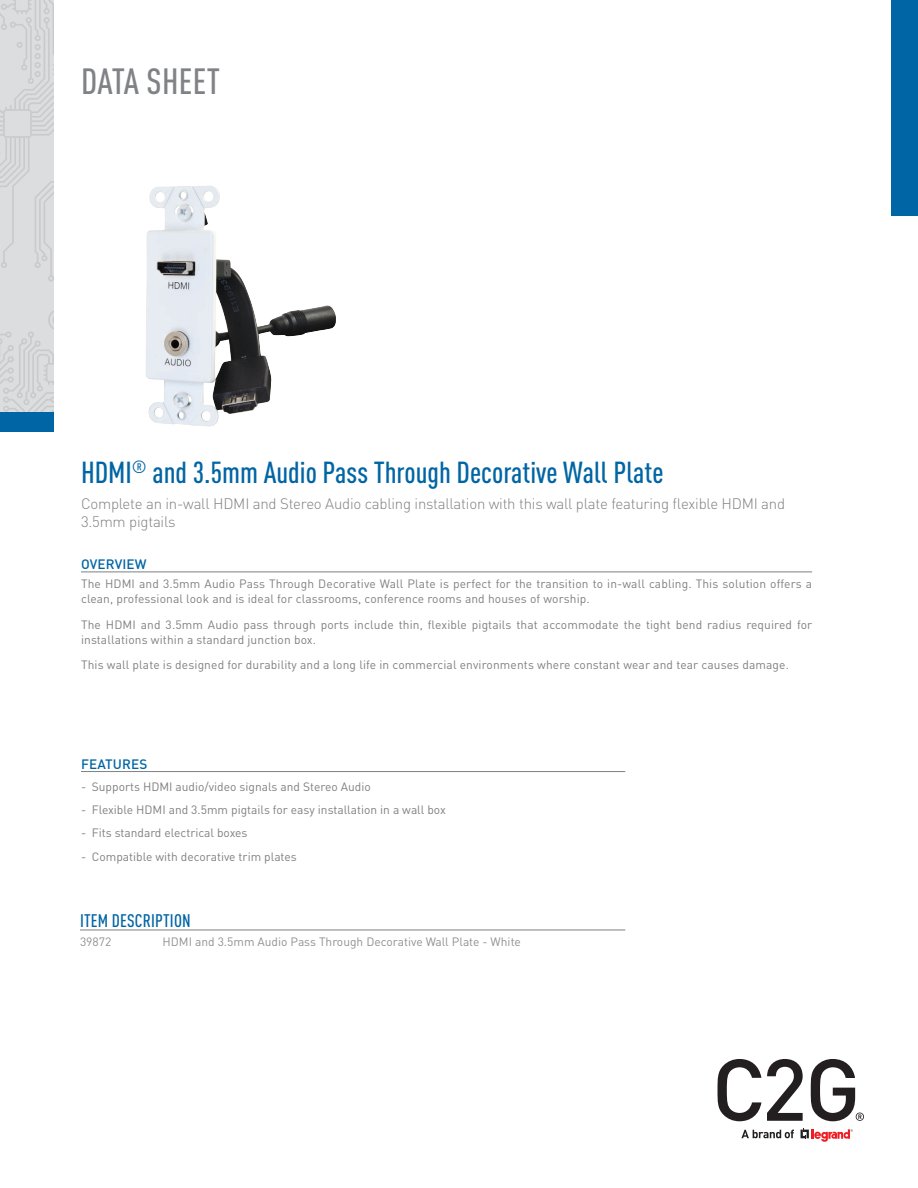
<style>
.page{position:relative;width:918px;height:1188px;background:#fff}
.page>*{position:absolute;margin:0;border:0;box-sizing:border-box;transform-origin:0 0}
.Main_Header_Document{font:500 condensed 36px "DIN Pro";letter-spacing:.01em;color:#808285}
.Product_Header{font:500 condensed 30px "DIN Pro";color:#0065a4}
.Characteristics_Sect{font:500 condensed 18px "DIN Pro";letter-spacing:.01em;color:#0065a4}
.Product_Header-2{font:300 15px/18px "DIN Pro";letter-spacing:-.015em;color:#808083}
.Characteristics_Sect-2{font:500 13.5px "DIN Pro";letter-spacing:.01em;color:#0065a4}
.Main_Body_Copy{font:12px/15px "DIN Pro";letter-spacing:.01em;color:#808083}
.Header_Bullets{font:12px "DIN Pro";color:#808083}
.Item_Description_MSR{font:12px "DIN Pro";color:#919195}
</style>
<div class="page">
<div style="left:0;top:0;width:54px;height:432px;background:#dcdddf"></div>
<svg style="left:0;top:311px;width:54px;height:102px"></svg>
<svg style="left:0;top:0;width:54px;height:281px"></svg>
<div style="left:0;top:413px;width:54px;height:19px;background:#0065a4"></div>
<div style="left:891px;top:0;width:27px;height:216px;background:#0065a4"></div>
<svg style="left:801px;top:1129px;width:52px;height:13px"></svg>
<svg style="left:741px;top:1130px;width:53px;height:8px"></svg>
<svg style="left:717px;top:1059px;width:44px;height:62px"></svg>
<svg style="left:767px;top:1059px;width:36px;height:62px"></svg>
<svg style="left:811px;top:1059px;width:53px;height:62px"></svg>
<hr style="left:81px;top:572px;width:731px;height:1px;background:#808083">
<hr style="left:81px;top:771px;width:544px;height:1px;background:#808083">
<hr style="left:80px;top:930px;width:545px;height:1px;background:#808083">
<img style="left:146px;top:186px;width:190px;height:241px">
<p class="Main_Header_Document" style="left:81px;top:60px;width:141px">DATA SHEET</p>
<p class="Product_Header" style="left:81px;top:455px;width:584px">HDMI<sup>®</sup> and 3.5mm Audio Pass Through Decorative Wall Plate</p>
<p class="Product_Header-2" style="left:81px;top:494px;width:706px">Complete an in-wall HDMI and Stereo Audio cabling installation with this wall plate featuring flexible HDMI and<br>3.5mm pigtails</p>
<p class="Characteristics_Sect-2" style="left:81px;top:555px;width:67px">OVERVIEW</p>
<p class="Main_Body_Copy" style="left:81px;top:576px;width:733px">The HDMI and 3.5mm Audio Pass Through Decorative Wall Plate is perfect for the transition to in-wall cabling. This solution offers a clean, professional look and is ideal for classrooms, conference rooms and houses of worship.</p>
<p class="Main_Body_Copy" style="left:81px;top:616px;width:733px">The HDMI and 3.5mm Audio pass through ports include thin, flexible pigtails that accommodate the tight bend radius required for installations within a standard junction box.</p>
<p class="Main_Body_Copy" style="left:81px;top:657px;width:709px">This wall plate is designed for durability and a long life in commercial environments where constant wear and tear causes damage.</p>
<p class="Characteristics_Sect-2" style="left:81px;top:755px;width:68px">FEATURES</p>
<p class="Header_Bullets" style="left:81px;top:778px;width:291px">- Supports HDMI audio/video signals and Stereo Audio</p>
<p class="Header_Bullets" style="left:81px;top:801px;width:366px">- Flexible HDMI and 3.5mm pigtails for easy installation in a wall box</p>
<p class="Header_Bullets" style="left:81px;top:825px;width:168px">- Fits standard electrical boxes</p>
<p class="Header_Bullets" style="left:81px;top:848px;width:217px">- Compatible with decorative trim plates</p>
<p class="Characteristics_Sect" style="left:80px;top:910px;width:112px">ITEM DESCRIPTION</p>
<p class="Item_Description_MSR" style="left:80px;top:933px;width:33px">39872</p>
<p class="Item_Description_MSR" style="left:163px;top:933px;width:360px">HDMI and 3.5mm Audio Pass Through Decorative Wall Plate - White</p>
</div>
